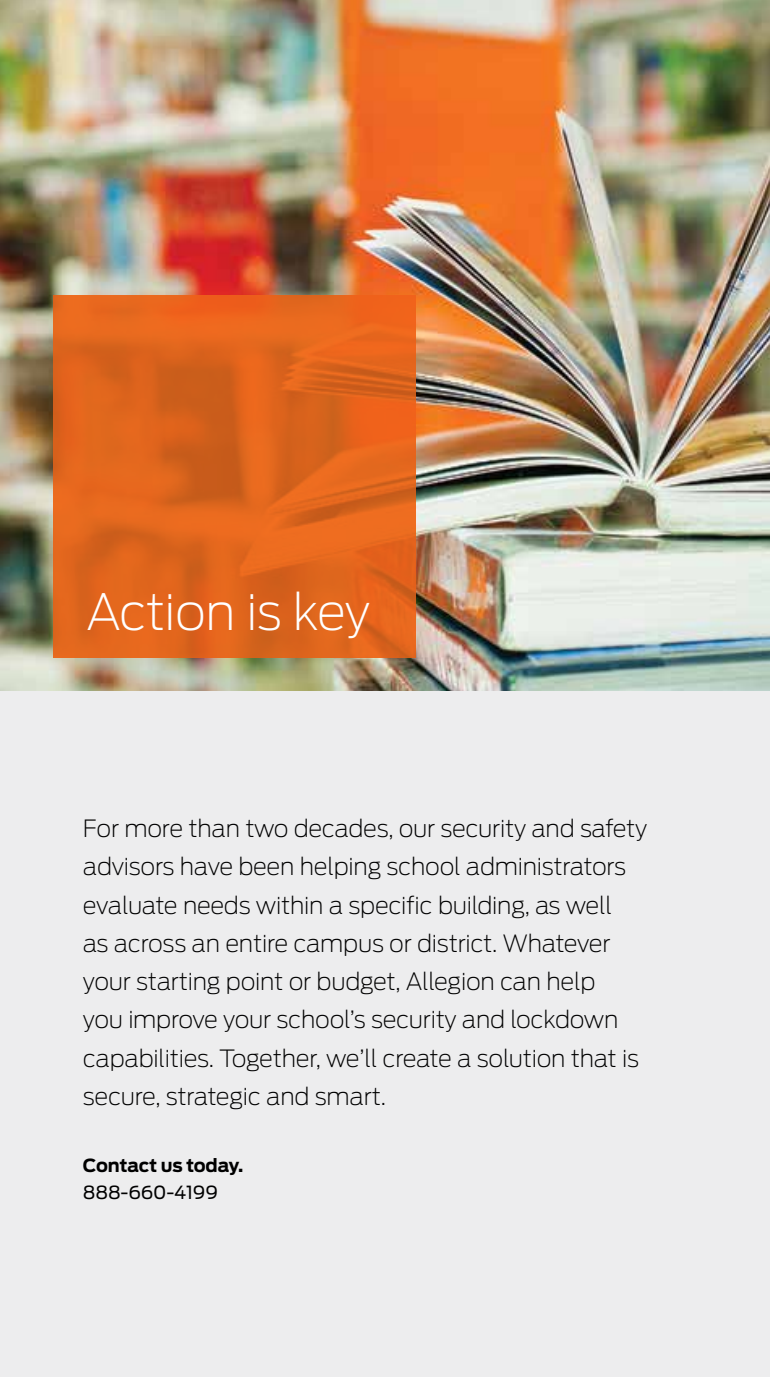
<style>
.page{position:relative;width:770px;height:1377px;background:#fff}
.page>*{position:absolute;margin:0;border:0;box-sizing:border-box;transform-origin:0 0}
.t1{font:200 49.5px "Antenna";letter-spacing:-.015em;color:#fff}
.t2{font:200 23.62px/38.2px "Antenna";letter-spacing:-.01em;color:#000}
.t3{font:700 18px "Antenna";letter-spacing:-.015em;color:#000}
.t4{font:18px "Antenna";letter-spacing:-.01em;color:#000}
</style>
<div class="page">
<div style="left:0;top:687px;width:770px;height:690px;background:#ededee"></div>
<img style="left:0;top:0;width:770px;height:690px">
<svg style="left:53px;top:296px;width:362px;height:362px;fill:#e3651d"></svg>
<h1 class="t1" style="left:86px;top:584px;width:285px">Action is key</h1>
<p class="t2" style="left:83px;top:810px;width:565px">For more than two decades, our security and safety advisors have been helping school administrators evaluate needs within a specific building, as well<br>as across an entire campus or district. Whatever your starting point or budget, Allegion can help<br>you improve your school’s security and lockdown capabilities. Together, we’ll create a solution that is secure, strategic and smart.</p>
<p class="t3" style="left:83px;top:1155px;width:162px">Contact us today.</p>
<p class="t4" style="left:83px;top:1182px;width:136px">888-660-4199</p>
</div>
